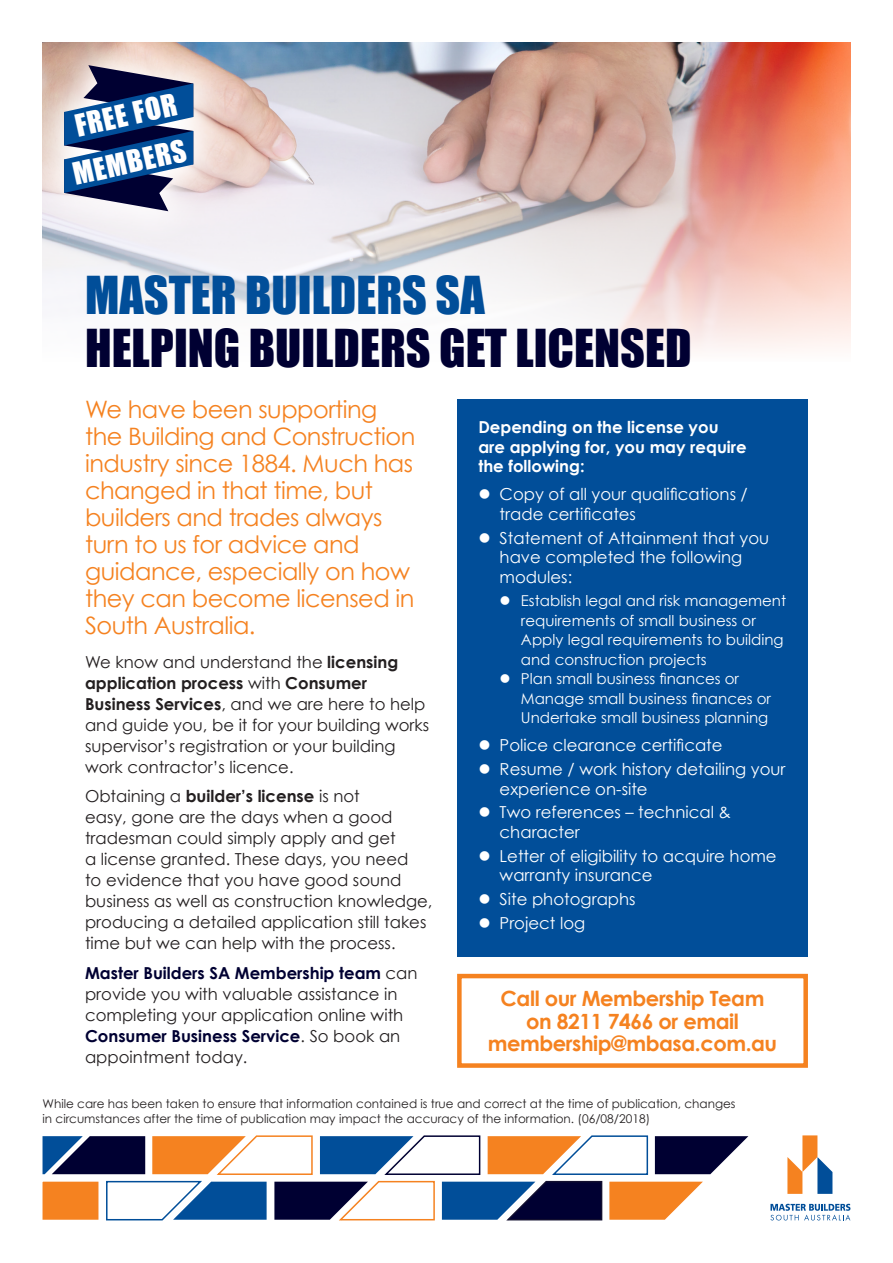
<style>
.page{position:relative;width:893px;height:1263px;background:#fff}
.page>*{position:absolute;margin:0;border:0;box-sizing:border-box;transform-origin:0 0}
.t1{font:48px/52.5px "Impact";color:#000032}
.t2{font:28.35px/46.8px "Impact";color:#fff;text-align:center}
.t3{font:24px/27px "Century Gothic";letter-spacing:-.02em;color:#f58220}
.t4{font:700 21px/22.5px "Century Gothic";letter-spacing:-.02em;color:#f58220;text-align:center}
.t5{font:16.5px/21px "Century Gothic";color:#231f20}
.t6{font:16.5px/19.5px "Century Gothic";color:#fff}
.t7{font:700 16.5px/19.5px "Century Gothic";color:#fff}
.t8{font:15px/19.5px "Century Gothic";color:#fff}
.t9{font:12px/15px "Century Gothic";color:#231f20}
.s1{color:#014e99}
.s2{font-weight:700}
.s3{font-weight:700;color:#000032}
</style>
<div class="page">
<img style="left:43px;top:43px;width:807px;height:308px">
<svg style="left:43px;top:1135px;width:705px;height:85px"></svg>
<svg style="left:787px;top:1135px;width:45px;height:59px"></svg>
<svg style="left:770px;top:1204px;width:80px;height:16px"></svg>
<svg style="left:42px;top:42px;width:191px;height:207px"></svg>
<svg style="left:64px;top:65px;width:129px;height:146px;background:#3f6090"></svg>
<div style="left:457px;top:400px;width:351px;height:557px;background:#014e99"></div>
<div style="left:457px;top:974px;width:351px;height:94px;border:4px solid #f58220"></div>
<p class="t2" style="left:58px;top:106px;width:117px;rotate:-13deg">FREE FOR<br>MEMBERS</p>
<p class="t1" style="left:85px;top:268px;width:608px"><span class="s1">MASTER BUILDERS SA<br></span>HELPING BUILDERS GET LICENSED</p>
<p class="t3" style="left:85px;top:395px;width:332px">We have been supporting the Building and Construction industry since 1884. Much has changed in that time, but builders and trades always turn to us for advice and guidance, especially on how they can become licensed in<br>South Australia.</p>
<p class="t5" style="left:85px;top:651px;width:346px">We know and understand the <span class="s2">licensing application process</span> with <span class="s2">Consumer Business Services</span>, and we are here to help and guide you, be it for your building works supervisor’s registration or your building work contractor’s licence.</p>
<p class="t5" style="left:85px;top:785px;width:349px">Obtaining a <span class="s2">builder’s license</span> is not<br>easy, gone are the days when a good tradesman could simply apply and get<br>a license granted. These days, you need<br>to evidence that you have good sound business as well as construction knowledge, producing a detailed application still takes time but we can help with the process.</p>
<p class="t5" style="left:85px;top:962px;width:334px"><span class="s3">Master Builders SA Membership team</span> can provide you with valuable assistance in completing your application online with <span class="s3">Consumer Business Service</span>. So book an appointment today.</p>
<p class="t7" style="left:478px;top:417px;width:270px">Depending on the license you are applying for, you may require the following:</p>
<p class="t6" style="left:500px;top:484px;width:250px">Copy of all your qualifications / trade certificates</p>
<p class="t6" style="left:500px;top:528px;width:271px">Statement of Attainment that you have completed the following modules:</p>
<p class="t8" style="left:521px;top:591px;width:267px">Establish legal and risk management requirements of small business or Apply legal requirements to building and construction projects</p>
<p class="t8" style="left:521px;top:669px;width:252px">Plan small business finances or<br>Manage small business finances or<br>Undertake small business planning</p>
<p class="t6" style="left:500px;top:735px;width:224px">Police clearance certificate</p>
<p class="t6" style="left:500px;top:759px;width:287px">Resume / work history detailing your experience on-site</p>
<p class="t6" style="left:500px;top:802px;width:233px">Two references – technical &amp; character</p>
<p class="t6" style="left:500px;top:846px;width:279px">Letter of eligibility to acquire home warranty insurance</p>
<p class="t6" style="left:500px;top:889px;width:137px">Site photographs</p>
<p class="t6" style="left:500px;top:913px;width:87px">Project log</p>
<p class="t4" style="left:488px;top:987px;width:291px">Call our Membership Team on 8211 7466 or email membership@mbasa.com.au</p>
<p class="t9" style="left:43px;top:1096px;width:695px">While care has been taken to ensure that information contained is true and correct at the time of publication, changes in circumstances after the time of publication may impact the accuracy of the information. (06/08/2018)</p>
</div>
